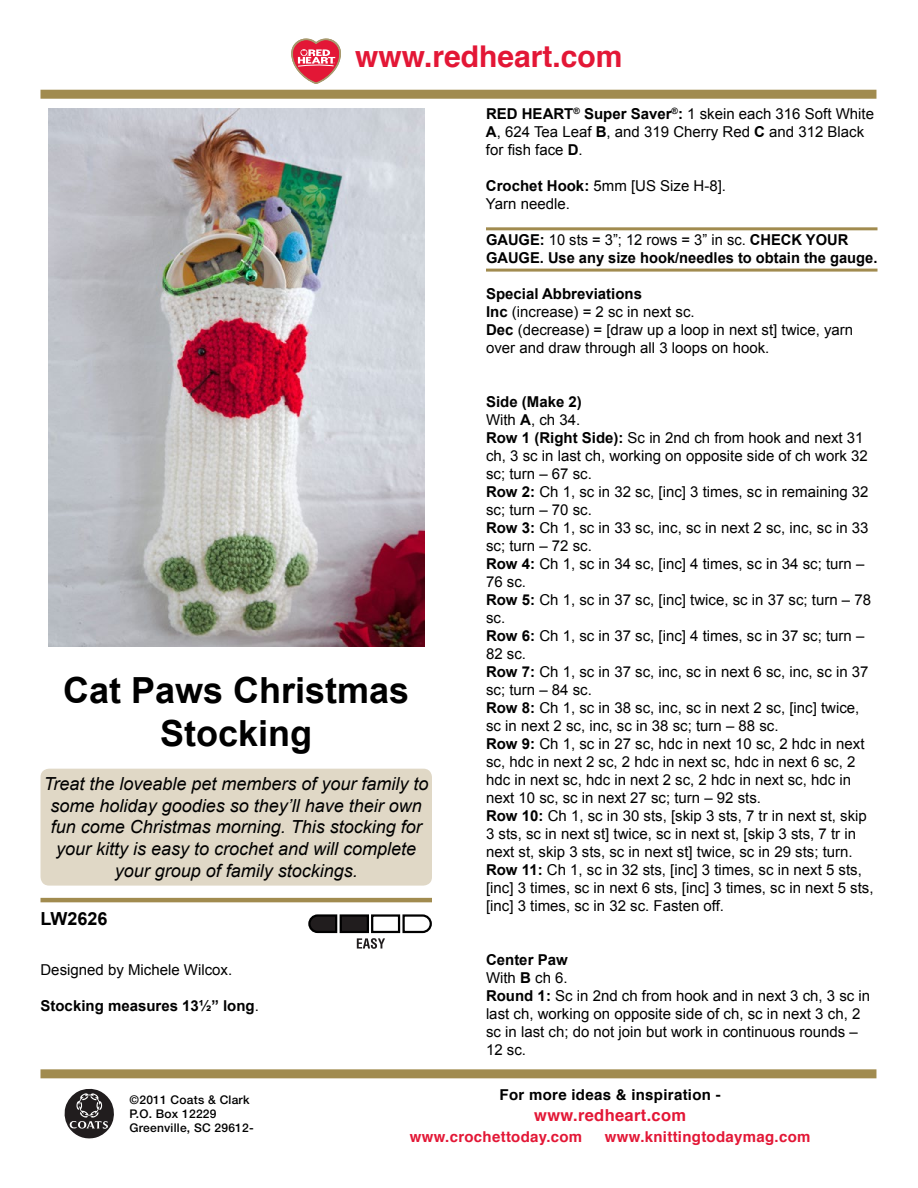
<style>
.page{position:relative;width:918px;height:1188px;background:#fff}
.page>*{position:absolute;margin:0;border:0;box-sizing:border-box;transform-origin:0 0}
.t1{font:700 36px/43.2px "Arial";color:#000;text-align:center}
.t2{font:700 30px "Helvetica";color:#e31736}
.t3{font:italic 18px/21.6px "Arial";color:#000;text-align:center}
.t4{font:700 18px "Arial";color:#000}
.t5{font:700 16.5px "Helvetica";letter-spacing:.02em;color:#e31736}
.t6{font:15px/18px "Arial";color:#000}
.t7{font:700 15px/18px "Arial";color:#000}
.t8{font:700 15px "Helvetica";letter-spacing:.02em;color:#e31736}
.t9{font:700 15px "Helvetica";letter-spacing:.02em;color:#000}
.t10{font:500 12px/14.4px "Helvetica Neue LT Std";letter-spacing:.02em;color:#000}
.s1{font-weight:400}
.s2{font-weight:700}
</style>
<div class="page">
<div style="left:40px;top:90px;width:836px;height:9px;background:#a18b4f"></div>
<div style="left:40px;top:1069px;width:836px;height:9px;background:#a18b4f"></div>
<svg style="left:292px;top:39px;width:49px;height:45px"></svg>
<svg style="left:64px;top:1088px;width:50px;height:51px"></svg>
<img style="left:48px;top:108px;width:376px;height:538px">
<hr style="left:40px;top:898px;width:392px;height:4px;background:#a18b4f">
<svg style="left:308px;top:914px;width:30px;height:20px"></svg>
<svg style="left:402px;top:914px;width:30px;height:20px"></svg>
<div style="left:371px;top:914px;width:29px;height:19px;border:2px solid #000"></div>
<div style="left:341px;top:916px;width:27px;height:16px;background:#211d1e"></div>
<div style="left:340px;top:914px;width:29px;height:19px;border:2px solid #000"></div>
<svg style="left:357px;top:938px;width:28px;height:11px"></svg>
<hr style="left:486px;top:227px;width:392px;height:3px;background:#a18b4f">
<hr style="left:486px;top:269px;width:392px;height:3px;background:#a18b4f">
<div style="left:40px;top:769px;width:392px;height:117px;background:#e0d8c6;border-radius:9px"></div>
<h2 class="t2" style="left:355px;top:32px;width:269px">www.redheart.com</h2>
<h1 class="t1" style="left:63px;top:670px;width:348px">Cat Paws Christmas<br>Stocking</h1>
<p class="t3" style="left:44px;top:773px;width:386px">Treat the loveable pet members of your family to some holiday goodies so they’ll have their own fun come Christmas morning. This stocking for your kitty is easy to crochet and will complete your group of family stockings.</p>
<p class="t4" style="left:40px;top:907px;width:69px">LW2626</p>
<p class="t6" style="left:40px;top:961px;width:193px">Designed by Michele Wilcox.</p>
<p class="t7" style="left:40px;top:997px;width:220px">Stocking measures 13½” long<span class="s1">.</span></p>
<p class="t6" style="left:486px;top:105px;width:390px"><span class="s2">RED HEART</span><sup>®</sup> <span class="s2">Super Saver</span><sup>®</sup><span class="s2">:</span> 1 skein each 316 Soft White<br><span class="s2">A</span>, 624 Tea Leaf <span class="s2">B</span>, and 319 Cherry Red <span class="s2">C</span> and 312 Black for fish face <span class="s2">D</span>.</p>
<p class="t6" style="left:486px;top:177px;width:242px"><span class="s2">Crochet Hook:</span> 5mm [US Size H-8].<br>Yarn needle.</p>
<p class="t7" style="left:486px;top:231px;width:393px">GAUGE: <span class="s1">10 sts = 3”; 12 rows = 3” in sc.</span> CHECK YOUR<br>GAUGE. Use any size hook/needles to obtain the gauge.</p>
<p class="t6" style="left:486px;top:285px;width:369px"><span class="s2">Special Abbreviations<br>Inc</span> (increase) = 2 sc in next sc.<br><span class="s2">Dec</span> (decrease) = [draw up a loop in next st] twice, yarn over and draw through all 3 loops on hook.</p>
<p class="t6" style="left:486px;top:393px;width:389px"><span class="s2">Side (Make 2)<br></span>With <span class="s2">A</span>, ch 34.<br><span class="s2">Row 1 (Right Side):</span> Sc in 2nd ch from hook and next 31 ch, 3 sc in last ch, working on opposite side of ch work 32 sc; turn – 67 sc.<br><span class="s2">Row 2:</span> Ch 1, sc in 32 sc, [inc] 3 times, sc in remaining 32 sc; turn – 70 sc.<br><span class="s2">Row 3:</span> Ch 1, sc in 33 sc, inc, sc in next 2 sc, inc, sc in 33 sc; turn – 72 sc.<br><span class="s2">Row 4:</span> Ch 1, sc in 34 sc, [inc] 4 times, sc in 34 sc; turn – 76 sc.<br><span class="s2">Row 5:</span> Ch 1, sc in 37 sc, [inc] twice, sc in 37 sc; turn – 78 sc.<br><span class="s2">Row 6:</span> Ch 1, sc in 37 sc, [inc] 4 times, sc in 37 sc; turn – 82 sc.<br><span class="s2">Row 7:</span> Ch 1, sc in 37 sc, inc, sc in next 6 sc, inc, sc in 37 sc; turn – 84 sc.<br><span class="s2">Row 8:</span> Ch 1, sc in 38 sc, inc, sc in next 2 sc, [inc] twice, sc in next 2 sc, inc, sc in 38 sc; turn – 88 sc.<br><span class="s2">Row 9:</span> Ch 1, sc in 27 sc, hdc in next 10 sc, 2 hdc in next sc, hdc in next 2 sc, 2 hdc in next sc, hdc in next 6 sc, 2 hdc in next sc, hdc in next 2 sc, 2 hdc in next sc, hdc in next 10 sc, sc in next 27 sc; turn – 92 sts.<br><span class="s2">Row 10:</span> Ch 1, sc in 30 sts, [skip 3 sts, 7 tr in next st, skip 3 sts, sc in next st] twice, sc in next st, [skip 3 sts, 7 tr in next st, skip 3 sts, sc in next st] twice, sc in 29 sts; turn.<br><span class="s2">Row 11:</span> Ch 1, sc in 32 sts, [inc] 3 times, sc in next 5 sts, [inc] 3 times, sc in next 6 sts, [inc] 3 times, sc in next 5 sts, [inc] 3 times, sc in 32 sc. Fasten off.</p>
<p class="t6" style="left:486px;top:951px;width:386px"><span class="s2">Center Paw<br></span>With <span class="s2">B</span> ch 6.<br><span class="s2">Round 1:</span> Sc in 2nd ch from hook and in next 3 ch, 3 sc in last ch, working on opposite side of ch, sc in next 3 ch, 2 sc in last ch; do not join but work in continuous rounds –<br>12 sc.</p>
<p class="t10" style="left:130px;top:1092px;width:126px">©2011 Coats &amp; Clark<br>P.O. Box 12229<br>Greenville, SC 29612-</p>
<p class="t9" style="left:500px;top:1083px;width:223px">For more ideas &amp; inspiration -</p>
<p class="t5" style="left:534px;top:1102px;width:153px">www.redheart.com</p>
<p class="t8" style="left:410px;top:1125px;width:174px">www.crochettoday.com</p>
<p class="t8" style="left:605px;top:1125px;width:207px">www.knittingtodaymag.com</p>
</div>
